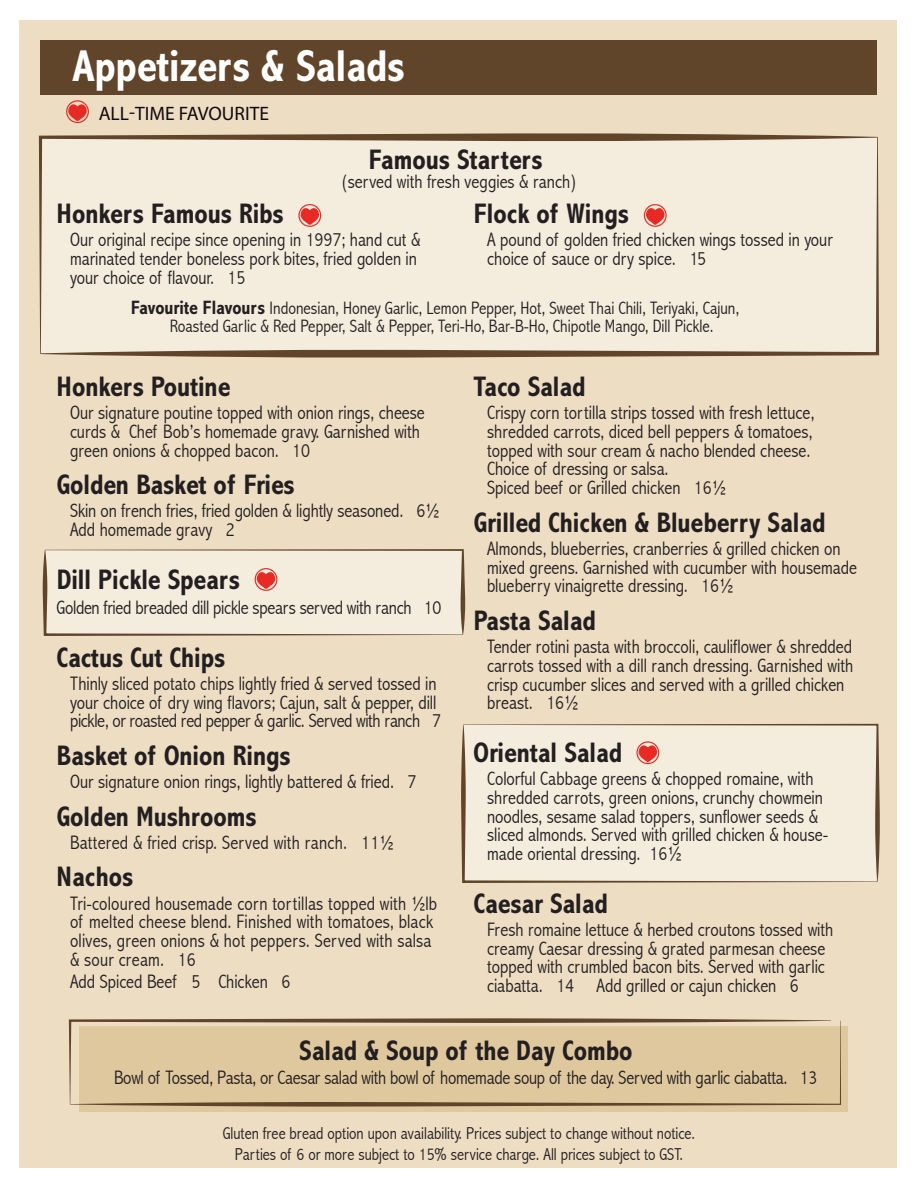
<style>
.page{position:relative;width:918px;height:1188px;background:#fff}
.page>*{position:absolute;margin:0;border:0;box-sizing:border-box;transform-origin:0 0}
.t1{font:700 condensed 45px "Abadi MT Std";color:#fff}
.t2{font:700 condensed 28.5px "Abadi MT Std";color:#231f20}
.t3{font:300 condensed 19.5px/18.8px "Abadi";color:#231f20}
.t4{font:19.5px "Myriad Pro";color:#110a0c}
.t5{font:300 condensed 18px/17.9px "Abadi";color:#231f20}
.t6{font:300 condensed 17.25px/21px "Abadi";color:#231f20;text-align:center}
.s1{font-family:"Abadi MT Std";font-weight:700;font-size:19.5px}
</style>
<div class="page">
<div style="left:19px;top:20px;width:877px;height:1148px;background:#ecddc3"></div>
<div style="left:39px;top:133px;width:839px;height:221px;background:#f4ecdd"></div>
<div style="left:461px;top:725px;width:417px;height:158px;background:#f4ecdd"></div>
<div style="left:40px;top:40px;width:838px;height:55px;background:#61452b"></div>
<div style="left:66px;top:100px;width:23px;height:23px;border:1px solid #e72a24;border-radius:50%"></div>
<svg style="left:68px;top:102px;width:19px;height:19px"></svg>
<div style="left:644px;top:204px;width:23px;height:23px;border:1px solid #e72a24;border-radius:50%"></div>
<svg style="left:646px;top:205px;width:19px;height:20px"></svg>
<div style="left:298px;top:204px;width:23px;height:23px;border:1px solid #e72a24;border-radius:50%"></div>
<svg style="left:301px;top:205px;width:18px;height:20px"></svg>
<div style="left:636px;top:741px;width:23px;height:23px;border:1px solid #e72a24;border-radius:50%"></div>
<svg style="left:639px;top:743px;width:18px;height:19px"></svg>
<div style="left:79px;top:1026px;width:769px;height:86px;background:#dfc89e"></div>
<svg style="left:70px;top:1021px;width:771px;height:86px"></svg>
<svg style="left:69px;top:1018px;width:762px;height:86px"></svg>
<svg style="left:43px;top:549px;width:422px;height:87px;background:#ede2d3"></svg>
<h1 class="t1" style="left:72px;top:41px;width:334px">Appetizers &amp; Salads</h1>
<p class="t4" style="left:99px;top:101px;width:172px">ALL-TIME FAVOURITE</p>
<h2 class="t2" style="left:369px;top:144px;width:175px">Famous Starters</h2>
<p class="t3" style="left:342px;top:172px;width:236px">(served with fresh veggies &amp; ranch)</p>
<h2 class="t2" style="left:57px;top:198px;width:229px">Honkers Famous Ribs</h2>
<p class="t3" style="left:70px;top:230px;width:352px">Our original recipe since opening in 1997; hand cut &amp; marinated tender boneless pork bites, fried golden in your choice of flavour. 15</p>
<h2 class="t2" style="left:474px;top:198px;width:157px">Flock of Wings</h2>
<p class="t3" style="left:487px;top:230px;width:347px">A pound of golden fried chicken wings tossed in your choice of sauce or dry spice. 15</p>
<p class="t5" style="left:170px;top:299px;width:571px;text-indent:-39px"><span class="s1">Favourite Flavours</span> Indonesian, Honey Garlic, Lemon Pepper, Hot, Sweet Thai Chili, Teriyaki, Cajun,<br>Roasted Garlic &amp; Red Pepper, Salt &amp; Pepper, Teri-Ho, Bar-B-Ho, Chipotle Mango, Dill Pickle.</p>
<h2 class="t2" style="left:57px;top:371px;width:175px">Honkers Poutine</h2>
<p class="t3" style="left:70px;top:403px;width:356px">Our signature poutine topped with onion rings, cheese curds &amp; Chef Bob’s homemade gravy. Garnished with green onions &amp; chopped bacon. 10</p>
<h2 class="t2" style="left:57px;top:469px;width:240px">Golden Basket of Fries</h2>
<p class="t3" style="left:70px;top:502px;width:371px">Skin on french fries, fried golden &amp; lightly seasoned. 6½<br>Add homemade gravy 2</p>
<h2 class="t2" style="left:57px;top:563px;width:185px">Dill Pickle Spears</h2>
<p class="t3" style="left:57px;top:598px;width:386px">Golden fried breaded dill pickle spears served with ranch 10</p>
<h2 class="t2" style="left:57px;top:641px;width:170px">Cactus Cut Chips</h2>
<p class="t3" style="left:70px;top:674px;width:372px">Thinly sliced potato chips lightly fried &amp; served tossed in your choice of dry wing flavors; Cajun, salt &amp; pepper, dill pickle, or roasted red pepper &amp; garlic. Served with ranch 7</p>
<h2 class="t2" style="left:57px;top:740px;width:235px">Basket of Onion Rings</h2>
<p class="t3" style="left:70px;top:772px;width:348px">Our signature onion rings, lightly battered &amp; fried. 7</p>
<h2 class="t2" style="left:57px;top:800px;width:201px">Golden Mushrooms</h2>
<p class="t3" style="left:70px;top:833px;width:325px">Battered &amp; fried crisp. Served with ranch. 11½</p>
<h2 class="t2" style="left:57px;top:861px;width:78px">Nachos</h2>
<p class="t3" style="left:70px;top:894px;width:369px">Tri-coloured housemade corn tortillas topped with ½lb of melted cheese blend. Finished with tomatoes, black olives, green onions &amp; hot peppers. Served with salsa &amp; sour cream. 16</p>
<p class="t3" style="left:70px;top:972px;width:222px">Add Spiced Beef 5 Chicken 6</p>
<h2 class="t2" style="left:474px;top:371px;width:114px">Taco Salad</h2>
<p class="t3" style="left:487px;top:403px;width:329px">Crispy corn tortilla strips tossed with fresh lettuce, shredded carrots, diced bell peppers &amp; tomatoes, topped with sour cream &amp; nacho blended cheese.<br>Choice of dressing or salsa.<br>Spiced beef or Grilled chicken 16½</p>
<h2 class="t2" style="left:474px;top:506px;width:353px">Grilled Chicken &amp; Blueberry Salad</h2>
<p class="t3" style="left:487px;top:539px;width:371px">Almonds, blueberries, cranberries &amp; grilled chicken on mixed greens. Garnished with cucumber with housemade blueberry vinaigrette dressing. 16½</p>
<h2 class="t2" style="left:474px;top:605px;width:124px">Pasta Salad</h2>
<p class="t3" style="left:487px;top:637px;width:368px">Tender rotini pasta with broccoli, cauliflower &amp; shredded carrots tossed with a dill ranch dressing. Garnished with crisp cucumber slices and served with a grilled chicken breast. 16½</p>
<h2 class="t2" style="left:474px;top:737px;width:150px">Oriental Salad</h2>
<p class="t3" style="left:487px;top:769px;width:343px">Colorful Cabbage greens &amp; chopped romaine, with shredded carrots, green onions, crunchy chowmein noodles, sesame salad toppers, sunflower seeds &amp; sliced almonds. Served with grilled chicken &amp; house&shy;made oriental dressing. 16½</p>
<h2 class="t2" style="left:474px;top:887px;width:136px">Caesar Salad</h2>
<p class="t3" style="left:487px;top:920px;width:348px">Fresh romaine lettuce &amp; herbed croutons tossed with creamy Caesar dressing &amp; grated parmesan cheese topped with crumbled bacon bits. Served with garlic ciabatta. 14 Add grilled or cajun chicken 6</p>
<h2 class="t2" style="left:299px;top:1034px;width:335px">Salad &amp; Soup of the Day Combo</h2>
<p class="t3" style="left:114px;top:1068px;width:705px">Bowl of Tossed, Pasta, or Caesar salad with bowl of homemade soup of the day. Served with garlic ciabatta. 13</p>
<p class="t6" style="left:223px;top:1122px;width:474px">Gluten free bread option upon availability. Prices subject to change without notice.<br>Parties of 6 or more subject to 15% service charge. All prices subject to GST.</p>
</div>
